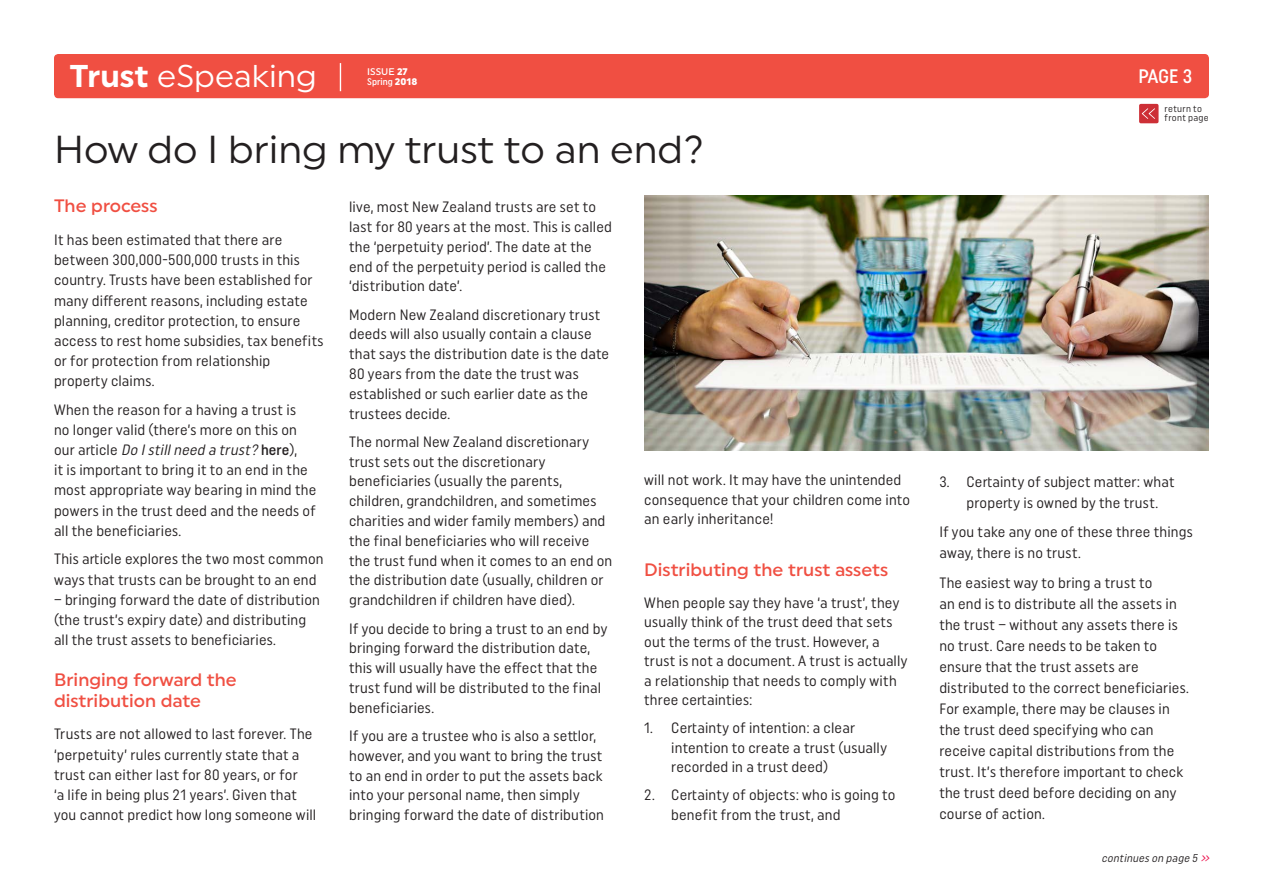
<style>
.page{position:relative;width:1263px;height:893px;background:#fff}
.page>*{position:absolute;margin:0;border:0;box-sizing:border-box;transform-origin:0 0}
.t1{font:39px "Uniform";color:#231f20}
.t2{font:31.5px "Uniform";color:#fff}
.t3{font:500 19.5px "Uniform Condensed";color:#fff}
.t4{font:500 18px/20.1px "Uniform";color:#f04f42}
.t5{font:15px/19.8px "Uniform Condensed";letter-spacing:.01em;color:#231f20}
.t6{font:italic 11.25px "Uniform Condensed";color:#231f20}
.t7{font:9.6px/9px "Uniform Condensed";letter-spacing:.03em;color:#231f20}
.t8{font:500 9.6px "Uniform Condensed";color:#fff}
.t9{font:500 9.6px "Uniform";color:#fff}
.s1{font-weight:700}
.s2{font-weight:900}
.s3{font-family:"Uniform";font-weight:900}
.s4{font-style:italic}
.s5{font-weight:500}
.s6{font-size:13.5px;color:#ed1651}
</style>
<div class="page">
<div style="left:54px;top:54px;width:1155px;height:44px;background:#f04f42;border-radius:4px"></div>
<svg style="left:340px;top:63px;width:1px;height:28px"></svg>
<div style="left:1139px;top:104px;width:19px;height:19px;background:#cd2f36;border-radius:2px"></div>
<svg style="left:1142px;top:108px;width:13px;height:11px"></svg>
<img style="left:644px;top:196px;width:565px;height:255px">
<h2 class="t2" style="left:70px;top:57px;width:249px"><span class="s1">Trust</span> eSpeaking</h2>
<p class="t9" style="left:367px;top:65px;width:42px">ISSUE <span class="s2">27</span></p>
<p class="t8" style="left:367px;top:76px;width:52px">Spring <span class="s3">2018</span></p>
<h3 class="t3" style="left:1138px;top:64px;width:55px">PAGE 3</h3>
<p class="t7" style="left:1164px;top:104px;width:46px">return to front page</p>
<h1 class="t1" style="left:54px;top:126px;width:652px">How do I bring my trust to an end?</h1>
<p class="t4" style="left:54px;top:196px;width:105px">The process</p>
<p class="t5" style="left:54px;top:230px;width:271px">It has been estimated that there are between 300,000-500,000 trusts in this country. Trusts have been established for many different reasons, including estate planning, creditor protection, to ensure access to rest home subsidies, tax benefits or for protection from relationship property claims.</p>
<p class="t5" style="left:54px;top:399px;width:264px">When the reason for a having a trust is<br>no longer valid (there’s more on this on our article <span class="s4">Do Istillneed a trust?</span> <span class="s5">here</span>),<br>it is important to bring it to an end in the most appropriate way bearing in mind the powers in the trust deed and the needs of all the beneficiaries.</p>
<p class="t5" style="left:54px;top:549px;width:271px">This article explores the two most common ways that trusts can be brought to an end</p>
<p class="t5" style="left:54px;top:589px;width:267px">– bringing forward the date of distribution (the trust’s expiry date) and distributing all the trust assets to beneficiaries.</p>
<p class="t4" style="left:54px;top:670px;width:184px">Bringing forward the distribution date</p>
<p class="t5" style="left:54px;top:724px;width:264px">Trusts are not allowed to last forever. The ‘perpetuity’ rules currently state that a trust can either last for 80 years, or for<br>‘a life in being plus 21 years’. Given that you cannot predict how long someone will</p>
<p class="t5" style="left:349px;top:197px;width:264px">live, most New Zealand trusts are set to last for 80 years at the most. This is called the ‘perpetuity period’. The date at the end of the perpetuity period is called the ‘distribution date’.</p>
<p class="t5" style="left:349px;top:304px;width:262px">Modern New Zealand discretionary trust deeds will also usually contain a clause that says the distribution date is the date 80 years from the date the trust was established or such earlier date as the trustees decide.</p>
<p class="t5" style="left:349px;top:431px;width:265px">The normal New Zealand discretionary trust sets out the discretionary beneficiaries (usually the parents, children, grandchildren, and sometimes charities and wider family members) and the final beneficiaries who will receive the trust fund when it comes to an end on the distribution date (usually, children or grandchildren if children have died).</p>
<p class="t5" style="left:349px;top:618px;width:260px">If you decide to bring a trust to an end by bringing forward the distribution date, this will usually have the effect that the trust fund will be distributed to the final beneficiaries.</p>
<p class="t5" style="left:349px;top:725px;width:256px">If you are a trustee who is also a settlor, however, and you want to bring the trust to an end in order to put the assets back into your personal name, then simply bringing forward the date of distribution</p>
<p class="t5" style="left:644px;top:470px;width:267px">will not work. It may have the unintended consequence that your children come into an early inheritance!</p>
<p class="t4" style="left:644px;top:559px;width:245px">Distributing the trust assets</p>
<p class="t5" style="left:644px;top:593px;width:265px">When people say they have ‘a trust’, they usually think of the trust deed that sets out the terms of the trust. However, a trust is not a document. A trust is actually a relationship that needs to comply with three certainties:</p>
<p class="t5" style="left:671px;top:718px;width:217px;text-indent:-27px">1. Certainty of intention: a clear intention to create a trust (usually recorded in a trust deed)</p>
<p class="t5" style="left:671px;top:785px;width:226px;text-indent:-27px">2. Certainty of objects: who is going to benefit from the trust, and</p>
<p class="t5" style="left:966px;top:471px;width:210px;line-height:21px;text-indent:-27px">3. Certainty of subject matter: what property is owned by the trust.</p>
<p class="t5" style="left:939px;top:521px;width:255px;line-height:21px">If you take any one of these three things away, there is no trust.</p>
<p class="t5" style="left:939px;top:572px;width:251px;line-height:21px">The easiest way to bring a trust to<br>an end is to distribute all the assets in the trust – without any assets there is no trust. Care needs to be taken to ensure that the trust assets are distributed to the correct beneficiaries.<br>For example, there may be clauses in the trust deed specifying who can receive capital distributions from the trust. It’s therefore important to check the trust deed before deciding on any course of action.</p>
<p class="t6" style="left:1101px;top:851px;width:112px">continueson page 5 <span class="s6">»</span></p>
</div>
